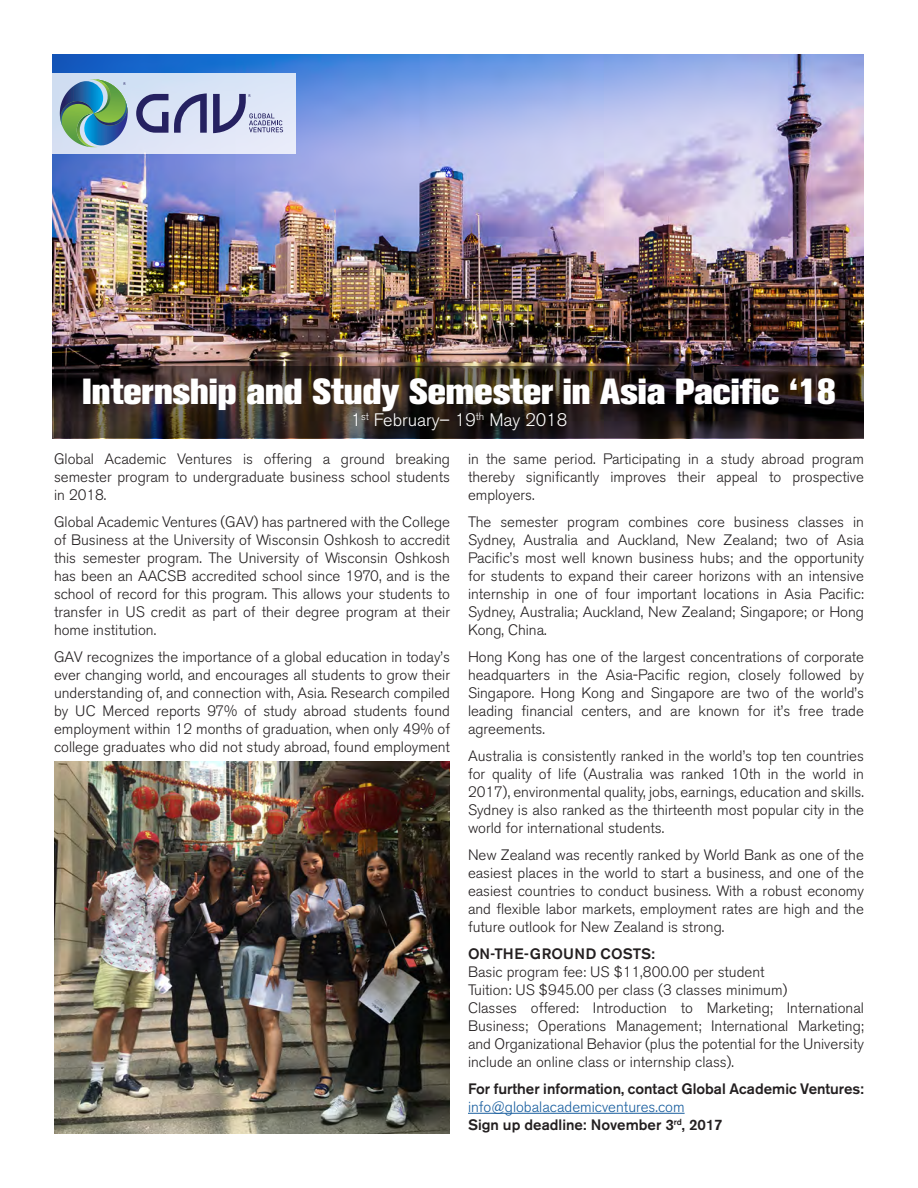
<style>
.page{position:relative;width:918px;height:1188px;background:#fff}
.page>*{position:absolute;margin:0;border:0;box-sizing:border-box;transform-origin:0 0}
.t1{font:800 36px "Akzidenz Grotesk BE";color:#fff}
.t2{font:300 18px "Akzidenz Grotesk BE";color:#fff}
.t3{font:300 15px/18px "Akzidenz Grotesk BE";color:#231f20;text-align:justify}
.t4{font:500 15px "Akzidenz Grotesk BE";color:#231f20}
.t5{font:300 15px "Akzidenz Grotesk BE";color:#175d9e}
.t6{font:3.9px "Myriad Pro";color:#252161}
</style>
<div class="page">
<img style="left:53px;top:54px;width:811px;height:384px">
<img style="left:54px;top:761px;width:396px;height:373px">
<hr style="left:468px;top:1113px;width:217px;height:1px;background:#175d9e">
<svg style="left:54px;top:366px;width:810px;height:72px;background:#2c221e"></svg>
<div style="left:53px;top:73px;width:243px;height:81px;background:#dbe4f6"></div>
<svg style="left:59px;top:78px;width:70px;height:70px"></svg>
<svg style="left:136px;top:94px;width:32px;height:39px"></svg>
<svg style="left:174px;top:93px;width:33px;height:40px"></svg>
<svg style="left:213px;top:94px;width:70px;height:39px"></svg>
<p class="t6" style="left:124px;top:81px;width:4px">R</p>
<p class="t6" style="left:249px;top:93px;width:4px">R</p>
<p class="t1" style="left:82px;top:371px;width:755px">Internship and Study Semester in Asia Pacific ‘18</p>
<p class="t2" style="left:351px;top:409px;width:218px">1<sup>st</sup> February– 19<sup>th</sup> May 2018</p>
<p class="t3" style="left:54px;top:450px;width:398px">Global Academic Ventures is offering a ground breaking semester program to undergraduate business school students in 2018.</p>
<p class="t3" style="left:54px;top:513px;width:398px">Global Academic Ventures (GAV) has partnered with the College of Business at the University of Wisconsin Oshkosh to accredit this semester program. The University of Wisconsin Oshkosh has been an AACSB accredited school since 1970, and is the school of record for this program. This allows your students to transfer in US credit as part of their degree program at their home institution.</p>
<p class="t3" style="left:54px;top:648px;width:398px">GAV recognizes the importance of a global education in today’s ever changing world, and encourages all students to grow their understanding of, and connection with, Asia. Research compiled by UC Merced reports 97% of study abroad students found employment within 12 months of graduation, when only 49% of college graduates who did not study abroad, found employment</p>
<p class="t3" style="left:468px;top:450px;width:398px">in the same period. Participating in a study abroad program thereby significantly improves their appeal to prospective employers.</p>
<p class="t3" style="left:468px;top:513px;width:398px">The semester program combines core business classes in Sydney, Australia and Auckland, New Zealand; two of Asia Pacific’s most well known business hubs; and the opportunity for students to expand their career horizons with an intensive internship in one of four important locations in Asia Pacific:<br>Sydney, Australia; Auckland, New Zealand; Singapore; or Hong Kong, China.</p>
<p class="t3" style="left:468px;top:648px;width:398px">Hong Kong has one of the largest concentrations of corporate headquarters in the Asia-Pacific region, closely followed by Singapore. Hong Kong and Singapore are two of the world’s leading financial centers, and are known for it’s free trade agreements.</p>
<p class="t3" style="left:468px;top:747px;width:398px">Australia is consistently ranked in the world’s top ten countries for quality of life (Australia was ranked 10th in the world in 2017), environmental quality, jobs, earnings, education and skills.<br>Sydney is also ranked as the thirteenth most popular city in the world for international students.</p>
<p class="t3" style="left:468px;top:846px;width:397px">New Zealand was recently ranked by World Bank as one of the easiest places in the world to start a business, and one of the easiest countries to conduct business. With a robust economy and flexible labor markets, employment rates are high and the future outlook for New Zealand is strong.</p>
<p class="t4" style="left:468px;top:944px;width:188px">ON-THE-GROUND COSTS:</p>
<p class="t3" style="left:468px;top:963px;width:298px">Basic program fee: US $11,800.00 per student</p>
<p class="t3" style="left:468px;top:981px;width:321px">Tuition: US $945.00 per class (3 classes minimum)</p>
<p class="t3" style="left:468px;top:999px;width:398px">Classes offered: Introduction to Marketing; International Business; Operations Management; International Marketing; and Organizational Behavior (plus the potential for the University include an online class or internship class).</p>
<p class="t4" style="left:468px;top:1079px;width:397px">For further information, contact Global Academic Ventures:</p>
<p class="t5" style="left:468px;top:1098px;width:218px">info@globalacademicventures.com</p>
<p class="t4" style="left:468px;top:1115px;width:256px">Sign up deadline: November 3<sup>rd</sup>, 2017</p>
</div>
